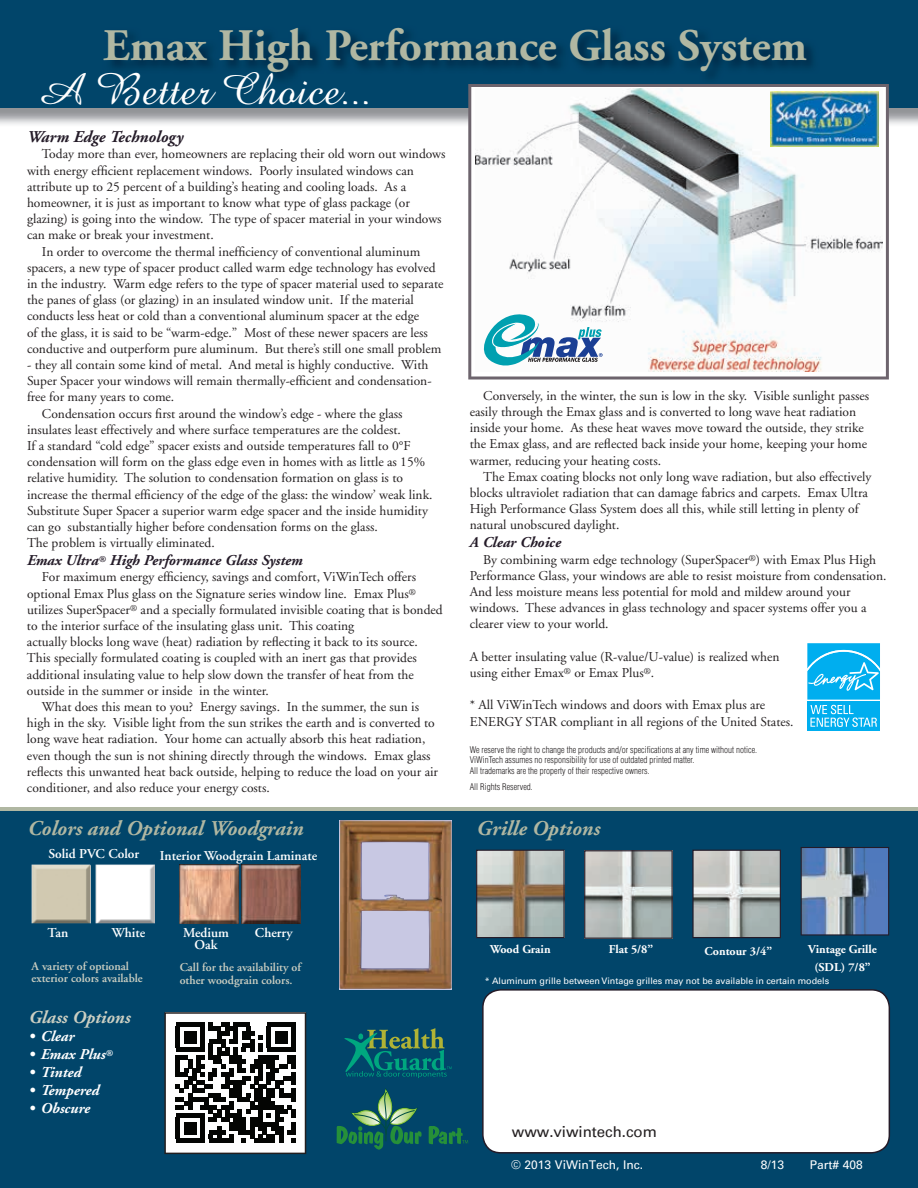
<style>
.page{position:relative;width:918px;height:1188px;background:#fff}
.page>*{position:absolute;margin:0;border:0;box-sizing:border-box;transform-origin:0 0}
.t1{font:700 45px "Adobe Garamond";color:#b0b7a2}
.t2{font:45px "Amazone BT";color:#fff}
.t3{font:italic 700 21px "Adobe Garamond";color:#b0b7a2}
.t4{font:italic 700 18px "Adobe Garamond";color:#cccfc2}
.t5{font:italic 700 16.5px "Adobe Garamond";color:#241b28}
.t6{font:italic 700 15px "Adobe Garamond";color:#241b28}
.t7{font:italic 700 15px "Adobe Garamond";color:#fff}
.t8{font:15px "Univers";color:#231f20}
.t9{font:13.5px/16.2px "Adobe Garamond";color:#231f20}
.t10{font:600 13.5px/12px "Adobe Garamond";color:#fff;text-align:center}
.t11{font:600 12px/12px "Adobe Garamond";color:#cccfc2}
.t12{font:700 12px/18px "Adobe Garamond";color:#fff;text-align:center}
.t13{font:12px "Univers";color:#fff}
.t14{font:300 condensed 9px/10.8px "Helvetica";color:#231f20}
.t15{font:9px "Univers LT";color:#fff}
</style>
<div class="page">
<div style="left:0;top:809px;width:918px;height:379px;background:#01456a"></div>
<svg style="left:0;top:0;width:918px;height:108px;background:#004266"></svg>
<svg style="left:468px;top:84px;width:421px;height:296px"></svg>
<img style="left:771px;top:92px;width:108px;height:54px">
<svg style="left:807px;top:643px;width:73px;height:88px;background:#29baf1"></svg>
<hr style="left:0;top:808px;width:918px;height:3px;background:#b0b7a2">
<svg style="left:479px;top:314px;width:124px;height:52px"></svg>
<div style="left:482px;top:989px;width:408px;height:165px;background:#fff"></div>
<img style="left:32px;top:865px;width:123px;height:58px">
<img style="left:339px;top:820px;width:113px;height:169px">
<svg style="left:584px;top:850px;width:89px;height:89px;background:#adb2b1"></svg>
<svg style="left:476px;top:850px;width:89px;height:88px;background:#a5a197"></svg>
<svg style="left:801px;top:847px;width:88px;height:89px;background:#7189ab"></svg>
<svg style="left:692px;top:850px;width:89px;height:88px;background:#b0b5b3"></svg>
<svg style="left:337px;top:1088px;width:85px;height:62px"></svg>
<svg style="left:429px;top:1126px;width:39px;height:18px"></svg>
<svg style="left:344px;top:1028px;width:108px;height:50px"></svg>
<img style="left:241px;top:865px;width:59px;height:59px">
<img style="left:180px;top:865px;width:59px;height:59px">
<svg style="left:164px;top:1012px;width:142px;height:142px;background:#888988"></svg>
<h1 class="t1" style="left:103px;top:21px;width:705px">Emax High Performance Glass System</h1>
<h1 class="t2" style="left:36px;top:64px;width:338px">A Better Choice...</h1>
<p class="t5" style="left:27px;top:128px;width:158px">Warm Edge Technology</p>
<p class="t9" style="left:42px;top:146px;width:405px">Today more than ever, homeowners are replacing their old worn out windows</p>
<p class="t9" style="left:27px;top:163px;width:388px">with energy efficient replacement windows. Poorly insulated windows can</p>
<p class="t9" style="left:27px;top:179px;width:381px">attribute up to 25 percent of a building’s heating and cooling loads. As a</p>
<p class="t9" style="left:27px;top:195px;width:384px">homeowner, it is just as important to know what type of glass package (or</p>
<p class="t9" style="left:27px;top:211px;width:416px">glazing) is going into the window. The type of spacer material in your windows</p>
<p class="t9" style="left:27px;top:227px;width:188px">can make or break your investment.</p>
<p class="t9" style="left:42px;top:244px;width:380px">In order to overcome the thermal inefficiency of conventional aluminum</p>
<p class="t9" style="left:27px;top:260px;width:410px">spacers, a new type of spacer product called warm edge technology has evolved</p>
<p class="t9" style="left:27px;top:276px;width:418px">in the industry. Warm edge refers to the type of spacer material used to separate</p>
<p class="t9" style="left:27px;top:292px;width:388px">the panes of glass (or glazing) in an insulated window unit. If the material</p>
<p class="t9" style="left:27px;top:308px;width:394px">conducts less heat or cold than a conventional aluminum spacer at the edge</p>
<p class="t9" style="left:27px;top:325px;width:402px">of the glass, it is said to be “warm-edge.” Most of these newer spacers are less</p>
<p class="t9" style="left:27px;top:341px;width:416px">conductive and outperform pure aluminum. But there’s still one small problem</p>
<p class="t9" style="left:27px;top:357px;width:403px">- they all contain some kind of metal. And metal is highly conductive. With</p>
<p class="t9" style="left:27px;top:373px;width:406px">Super Spacer your windows will remain thermally-efficient and condensation-</p>
<p class="t9" style="left:27px;top:389px;width:149px">free for many years to come.</p>
<p class="t9" style="left:42px;top:406px;width:362px">Condensation occurs first around the window’s edge - where the glass</p>
<p class="t9" style="left:27px;top:422px;width:375px">insulates least effectively and where surface temperatures are the coldest.</p>
<p class="t9" style="left:27px;top:438px;width:385px">If a standard “cold edge” spacer exists and outside temperatures fall to 0°F</p>
<p class="t9" style="left:27px;top:454px;width:400px">condensation will form on the glass edge even in homes with as little as 15%</p>
<p class="t9" style="left:27px;top:470px;width:378px">relative humidity. The solution to condensation formation on glass is to</p>
<p class="t9" style="left:27px;top:487px;width:407px">increase the thermal efficiency of the edge of the glass: the window’ weak link.</p>
<p class="t9" style="left:27px;top:503px;width:402px">Substitute Super Spacer a superior warm edge spacer and the inside humidity</p>
<p class="t9" style="left:27px;top:519px;width:352px">can go substantially higher before condensation forms on the glass.</p>
<p class="t9" style="left:27px;top:535px;width:189px">The problem is virtually eliminated.</p>
<p class="t6" style="left:27px;top:552px;width:277px">Emax Ultra<sup>®</sup> High Performance Glass System</p>
<p class="t9" style="left:42px;top:569px;width:376px">For maximum energy efficiency, savings and comfort, ViWinTech offers</p>
<p class="t9" style="left:27px;top:586px;width:390px">optional Emax Plus glass on the Signature series window line. Emax Plus<sup>®</sup></p>
<p class="t9" style="left:27px;top:602px;width:417px">utilizes SuperSpacer<sup>®</sup> and a specially formulated invisible coating that is bonded</p>
<p class="t9" style="left:27px;top:618px;width:329px">to the interior surface of the insulating glass unit. This coating</p>
<p class="t9" style="left:27px;top:634px;width:392px">actually blocks long wave (heat) radiation by reflecting it back to its source.</p>
<p class="t9" style="left:27px;top:650px;width:391px">This specially formulated coating is coupled with an inert gas that provides</p>
<p class="t9" style="left:27px;top:667px;width:388px">additional insulating value to help slow down the transfer of heat from the</p>
<p class="t9" style="left:27px;top:683px;width:244px">outside in the summer or inside in the winter.</p>
<p class="t9" style="left:42px;top:699px;width:379px">What does this mean to you? Energy savings. In the summer, the sun is</p>
<p class="t9" style="left:27px;top:715px;width:409px">high in the sky. Visible light from the sun strikes the earth and is converted to</p>
<p class="t9" style="left:27px;top:731px;width:400px">long wave heat radiation. Your home can actually absorb this heat radiation,</p>
<p class="t9" style="left:27px;top:748px;width:405px">even though the sun is not shining directly through the windows. Emax glass</p>
<p class="t9" style="left:27px;top:764px;width:413px">reflects this unwanted heat back outside, helping to reduce the load on your air</p>
<p class="t9" style="left:27px;top:780px;width:244px">conditioner, and also reduce your energy costs.</p>
<p class="t9" style="left:470px;top:388px;width:401px;text-indent:14px">Conversely, in the winter, the sun is low in the sky. Visible sunlight passes easily through the Emax glass and is converted to long wave heat radiation inside your home. As these heat waves move toward the outside, they strike the Emax glass, and are reflected back inside your home, keeping your home warmer, reducing your heating costs.</p>
<p class="t9" style="left:470px;top:469px;width:403px;text-indent:14px">The Emax coating blocks not only long wave radiation, but also effectively blocks ultraviolet radiation that can damage fabrics and carpets. Emax Ultra High Performance Glass System does all this, while still letting in plenty of natural unobscured daylight.</p>
<p class="t6" style="left:470px;top:535px;width:93px">A Clear Choice</p>
<p class="t9" style="left:470px;top:552px;width:418px;text-indent:14px">By combining warm edge technology (SuperSpacer<sup>®</sup>) with Emax Plus High Performance Glass, your windows are able to resist moisture from condensation.<br>And less moisture means less potential for mold and mildew around your windows. These advances in glass technology and spacer systems offer you a clearer view to your world.</p>
<p class="t9" style="left:470px;top:649px;width:311px">A better insulating value (R-value/U-value) is realized when using either Emax<sup>®</sup> or Emax Plus<sup>®</sup>.</p>
<p class="t9" style="left:470px;top:697px;width:325px">* All ViWinTech windows and doors with Emax plus are<br>ENERGY STAR compliant in all regions of the United States.</p>
<p class="t14" style="left:470px;top:744px;width:289px">We reserve the right to change the products and/or specifications at any time without notice.<br>ViWinTech assumes no responsibility for use of outdated printed matter.<br>All trademarks are the property of their respective owners.</p>
<p class="t14" style="left:470px;top:782px;width:65px">All Rights Reserved.</p>
<h2 class="t3" style="left:28px;top:817px;width:277px">Colors and Optional Woodgrain</h2>
<h2 class="t3" style="left:477px;top:817px;width:125px">Grille Options</h2>
<p class="t10" style="left:48px;top:848px;width:92px">Solid PVC Color</p>
<p class="t10" style="left:160px;top:850px;width:159px">Interior Woodgrain Laminate</p>
<p class="t10" style="left:48px;top:927px;width:22px">Tan</p>
<p class="t10" style="left:112px;top:927px;width:35px">White</p>
<p class="t10" style="left:183px;top:927px;width:47px">Medium<br>Oak</p>
<p class="t10" style="left:255px;top:927px;width:39px">Cherry</p>
<p class="t11" style="left:32px;top:961px;width:113px">A variety of optional exterior colors available</p>
<p class="t11" style="left:180px;top:960px;width:123px;line-height:13.5px">Call for the availability of other woodgrain colors.</p>
<h3 class="t4" style="left:29px;top:1007px;width:103px">Glass Options</h3>
<p class="t7" style="left:29px;top:1028px;width:47px">• Clear</p>
<p class="t7" style="left:29px;top:1046px;width:86px">• Emax Plus<sup>®</sup></p>
<p class="t7" style="left:29px;top:1064px;width:54px">• Tinted</p>
<p class="t7" style="left:29px;top:1082px;width:72px">• Tempered</p>
<p class="t7" style="left:29px;top:1100px;width:63px">• Obscure</p>
<p class="t12" style="left:490px;top:941px;width:62px">Wood Grain</p>
<p class="t12" style="left:609px;top:941px;width:46px">Flat 5/8”</p>
<p class="t12" style="left:705px;top:943px;width:69px">Contour 3/4”</p>
<p class="t12" style="left:808px;top:941px;width:70px">Vintage Grille (SDL) 7/8”</p>
<p class="t15" style="left:485px;top:975px;width:346px">* Aluminum grille between Vintage grilles may not be available in certain models</p>
<p class="t8" style="left:512px;top:1123px;width:146px">www.viwintech.com</p>
<p class="t13" style="left:511px;top:1158px;width:133px">© 2013 ViWinTech, Inc.</p>
<p class="t13" style="left:761px;top:1158px;width:25px">8/13</p>
<p class="t13" style="left:810px;top:1158px;width:55px">Part# 408</p>
</div>
